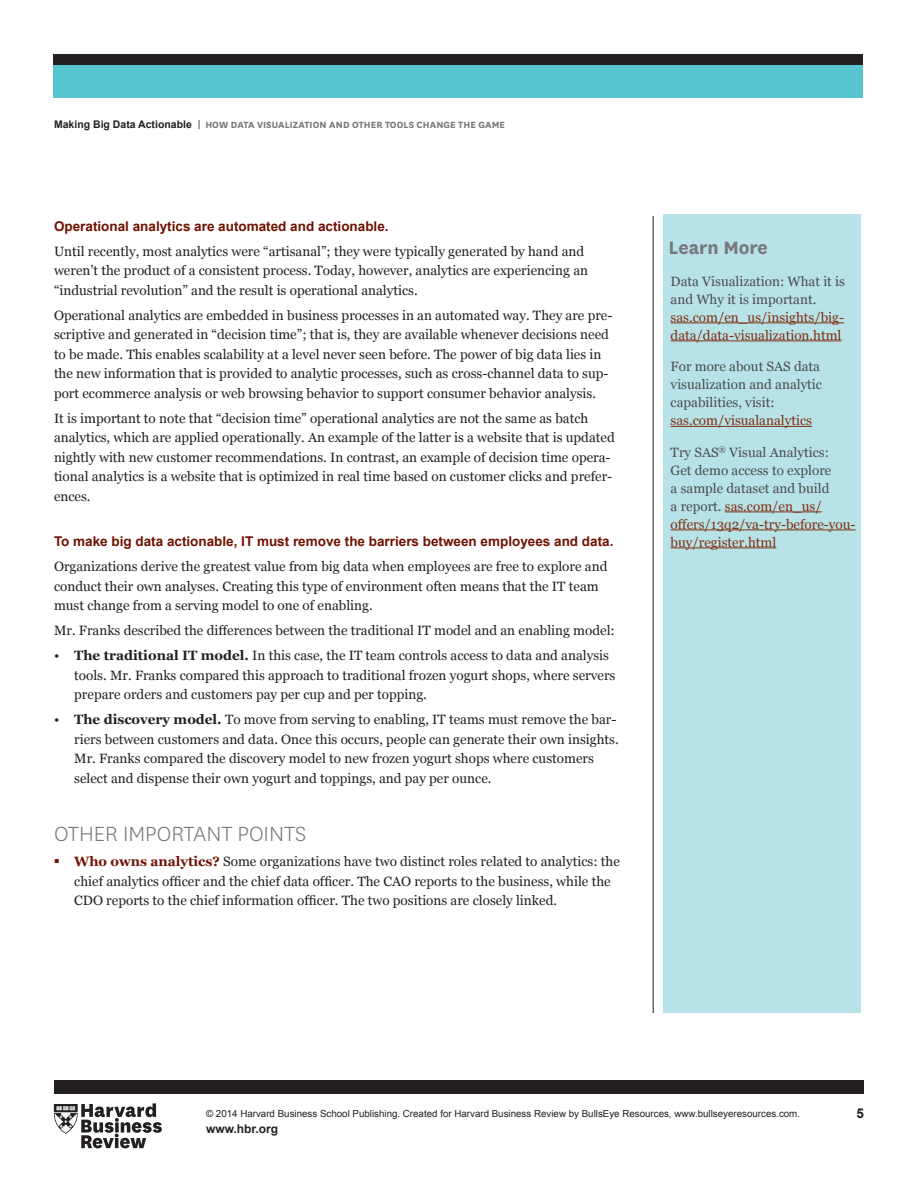
<style>
.page{position:relative;width:918px;height:1188px;background:#fff}
.page>*{position:absolute;margin:0;border:0;box-sizing:border-box;transform-origin:0 0}
.t1{font:300 24px "National HBR";color:#77787b}
.t2{font:700 21px "National HBR";color:#77787b}
.t3{font:13.5px/19.5px "Georgia";color:#231f20}
.t4{font:13.5px/18px "Georgia";color:#4d4d4f}
.t5{font:700 13.5px "Arial";color:#6f1200}
.t6{font:13.5px/18px "Georgia";color:#823012}
.t7{font:700 13.5px "Arial";color:#231f20}
.t8{font:700 12px "Arial";color:#231f20}
.t9{font:700 10.5px "National HBR";letter-spacing:.01em;color:#77787b}
.t10{font:9.75px "Arial";color:#231f20}
.s1{font-family:"Arial";color:#231f20}
.s2{font-weight:400;color:#231f20}
.s3{font-weight:700}
.s4{font-weight:700;color:#6f1200}
.s5{color:#823012}
</style>
<div class="page">
<div style="left:54px;top:1080px;width:810px;height:14px;background:#231f20"></div>
<svg style="left:53px;top:1103px;width:109px;height:45px"></svg>
<hr style="left:653px;top:216px;width:1px;height:797px;background:#231f20">
<div style="left:53px;top:64px;width:810px;height:33px;background:#56c5d0"></div>
<div style="left:53px;top:54px;width:810px;height:10px;background:#231f20"></div>
<div style="left:664px;top:215px;width:197px;height:798px;background:#b7e2e7"></div>
<hr style="left:671px;top:323px;width:173px;height:1px;background:#823012">
<hr style="left:671px;top:341px;width:171px;height:1px;background:#823012">
<hr style="left:671px;top:426px;width:141px;height:1px;background:#823012">
<hr style="left:725px;top:512px;width:97px;height:1px;background:#823012">
<hr style="left:671px;top:530px;width:185px;height:1px;background:#823012">
<hr style="left:671px;top:548px;width:105px;height:1px;background:#823012">
<p class="t9" style="left:54px;top:117px;width:453px"><span class="s1">Making Big Data Actionable</span> <span class="s2">|</span> HOW DATA VISUALIZATION AND OTHER TOOLS CHANGE THE GAME</p>
<p class="t5" style="left:54px;top:217px;width:336px">Operational analytics are automated and actionable.</p>
<p class="t3" style="left:54px;top:242px;width:536px">Until recently, most analytics were “artisanal”; they were typically generated by hand and weren’t the product of a consistent process. Today, however, analytics are experiencing an “industrial revolution” and the result is operational analytics.</p>
<p class="t3" style="left:54px;top:306px;width:560px">Operational analytics are embedded in business processes in an automated way. They are pre&shy;scriptive and generated in “decision time”; that is, they are available whenever decisions need to be made. This enables scalability at a level never seen before. The power of big data lies in the new information that is provided to analytic processes, such as cross-channel data to sup&shy;port ecommerce analysis or web browsing behavior to support consumer behavior analysis.</p>
<p class="t3" style="left:54px;top:409px;width:562px">It is important to note that “decision time” operational analytics are not the same as batch analytics, which are applied operationally. An example of the latter is a website that is updated nightly with new customer recommendations. In contrast, an example of decision time opera&shy;tional analytics is a website that is optimized in real time based on customer clicks and prefer&shy;ences.</p>
<p class="t5" style="left:54px;top:533px;width:561px">To make big data actionable, IT must remove the barriers between employees and data.</p>
<p class="t3" style="left:54px;top:557px;width:555px">Organizations derive the greatest value from big data when employees are free to explore and conduct their own analyses. Creating this type of environment often means that the IT team must change from a serving model to one of enabling.</p>
<p class="t3" style="left:54px;top:621px;width:562px">Mr. Franks described the differences between the traditional IT model and an enabling model:</p>
<p class="t3" style="left:74px;top:646px;width:543px;text-indent:-20px">• <span class="s3">The traditional IT model.</span> In this case, the IT team controls access to data and analysis tools. Mr. Franks compared this approach to traditional frozen yogurt shops, where servers prepare orders and customers pay per cup and per topping.</p>
<p class="t3" style="left:74px;top:710px;width:546px;text-indent:-20px">• <span class="s3">The discovery model.</span> To move from serving to enabling, IT teams must remove the bar&shy;riers between customers and data. Once this occurs, people can generate their own insights.<br>Mr. Franks compared the discovery model to new frozen yogurt shops where customers select and dispense their own yogurt and toppings, and pay per ounce.</p>
<h1 class="t1" style="left:54px;top:819px;width:196px">OTHER IMPORT ANT POINT</h1>
<h1 class="t1" style="left:295px;top:819px;width:13px">S</h1>
<p class="t3" style="left:74px;top:852px;width:547px"><span class="s4">Who owns analytics?</span> Some organizations have two distinct roles related to analytics: the chief analytics officer and the chief data officer. The CAO reports to the business, while the<br>CDO reports to the chief information officer. The two positions are closely linked.</p>
<h2 class="t2" style="left:669px;top:233px;width:101px">LEARN MORE</h2>
<p class="t4" style="left:671px;top:272px;width:176px">Data Visualization: What it is and Why it is important.</p>
<p class="t6" style="left:671px;top:308px;width:175px">sas.com/en_us/insights/big&shy;data/data-visualization.html</p>
<p class="t4" style="left:671px;top:358px;width:153px">For more about SAS data visualization and analytic capabilities, visit:</p>
<p class="t6" style="left:671px;top:412px;width:143px">sas.com/visualanalytics</p>
<p class="t4" style="left:671px;top:443px;width:186px">Try SAS<sup>®</sup> Visual Analytics:<br>Get demo access to explore<br>a sample dataset and build<br>a report. <span class="s5">sas.com/en_us/ offers/13q2/va-try-before-you&shy;buy/register.html</span></p>
<p class="t10" style="left:206px;top:1107px;width:596px">© 2014 Harvard Business School Publishing. Created for Harvard Business Review by BullsEye Resources, www.bullseyeresources.com.</p>
<p class="t8" style="left:206px;top:1121px;width:74px">www.hbr.org</p>
<p class="t7" style="left:856px;top:1104px;width:9px">5</p>
</div>
